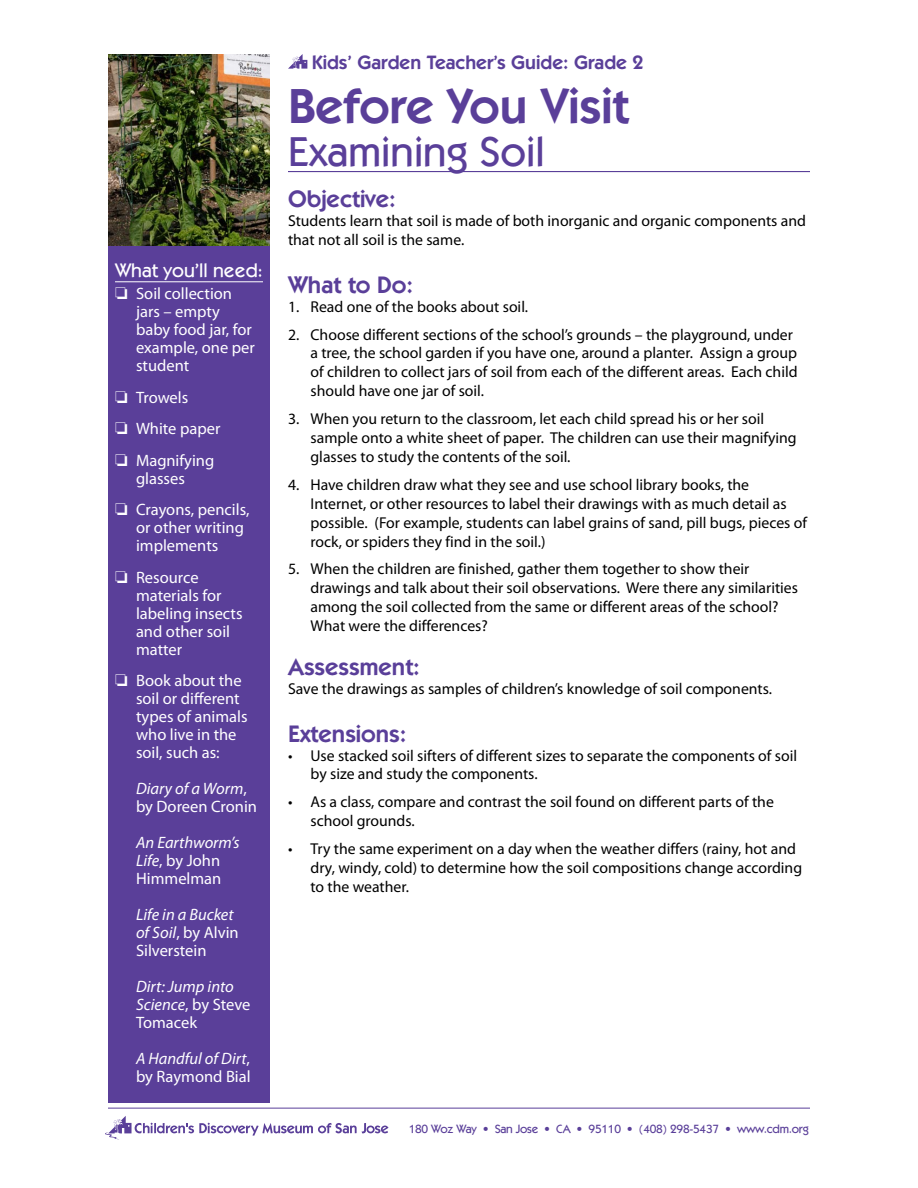
<style>
.page{position:relative;width:918px;height:1188px;background:#fff}
.page>*{position:absolute;margin:0;border:0;box-sizing:border-box;transform-origin:0 0}
.t1{font:600 49.5px "Itc Kabel";color:#5a3f99}
.t2{font:500 42px "Itc Kabel";color:#5a3f99}
.t3{font:600 24px "Itc Kabel";color:#5a3f99}
.t4{font:600 19.5px "Itc Kabel";color:#5a3f99}
.t5{font:500 19.5px "Itc Kabel";color:#fff}
.t6{font:16.5px/18px "Myriad Pro";color:#fff}
.t7{font:italic 16.5px/18px "Myriad Pro";color:#fff}
.t8{font:15.75px/18.9px "Myriad Pro";color:#000}
.t9{font:500 12px "Itc Kabel";letter-spacing:-.02em;color:#5a3f99}
.s1{font-style:italic}
.s2{font-style:normal}
</style>
<div class="page">
<hr style="left:108px;top:1108px;width:702px;height:1px;background:#5a3f99">
<svg style="left:105px;top:1116px;width:283px;height:23px"></svg>
<div style="left:108px;top:54px;width:162px;height:1048px;background:#5a3f99"></div>
<svg style="left:288px;top:54px;width:19px;height:15px"></svg>
<img style="left:108px;top:54px;width:162px;height:191px">
<hr style="left:288px;top:171px;width:522px;height:1px;background:#5a3f99">
<hr style="left:115px;top:281px;width:148px;height:1px;background:#fff">
<p class="t5" style="left:115px;top:259px;width:149px">What you’ll need:</p>
<p class="t6" style="left:136px;top:285px;width:120px;text-indent:-21px">❏ Soil collection jars – empty baby food jar, for example, one per student</p>
<p class="t6" style="left:115px;top:381px;width:107px;line-height:31.5px">❏ Trowels<br>❏ White paper ❏ Magnifying</p>
<p class="t6" style="left:115px;top:462px;width:136px;line-height:31.5px;text-indent:21px">glasses<br>❏ Crayons, pencils,</p>
<p class="t6" style="left:136px;top:519px;width:109px">or other writing implements</p>
<p class="t6" style="left:136px;top:568px;width:108px;text-indent:-21px">❏ Resource materials for labeling insects and other soil matter</p>
<p class="t6" style="left:136px;top:672px;width:113px;text-indent:-21px">❏ Book about the soil or different types of animals who live in the soil, such as:</p>
<p class="t6" style="left:136px;top:780px;width:123px"><span class="s1">Diary of a Worm</span>, by Doreen Cronin</p>
<p class="t7" style="left:136px;top:834px;width:105px">An Earthworm’s<br>Life<span class="s2">, by John<br>Himmelman</span></p>
<p class="t7" style="left:136px;top:906px;width:104px">Life in a Bucket of Soil<span class="s2">, by Alvin<br>Silverstein</span></p>
<p class="t7" style="left:136px;top:978px;width:116px">Dirt: Jump into<br>Science<span class="s2">, by Steve<br>Tomacek</span></p>
<p class="t7" style="left:136px;top:1050px;width:116px">A Handful of Dirt<span class="s2">, by Raymond Bial</span></p>
<p class="t4" style="left:312px;top:51px;width:333px">Kids’ Garden Teacher’s Guide: Grade 2</p>
<h1 class="t1" style="left:288px;top:77px;width:343px">Before You Visit</h1>
<h2 class="t2" style="left:288px;top:127px;width:258px">Examining Soil</h2>
<h3 class="t3" style="left:288px;top:185px;width:109px">Objective:</h3>
<p class="t8" style="left:288px;top:211px;width:520px">Students learn that soil is made of both inorganic and organic components and that not all soil is the same.</p>
<h3 class="t3" style="left:288px;top:270px;width:127px">What to Do:</h3>
<p class="t8" style="left:288px;top:297px;width:242px">1. Read one of the books about soil.</p>
<p class="t8" style="left:311px;top:325px;width:489px;text-indent:-23px">2. Choose different sections of the school’s grounds – the playground, under a tree, the school garden if you have one, around a planter. Assign a group of children to collect jars of soil from each of the different areas. Each child should have one jar of soil.</p>
<p class="t8" style="left:311px;top:409px;width:488px;text-indent:-23px">3. When you return to the classroom, let each child spread his or her soil sample onto a white sheet of paper. The children can use their magnifying glasses to study the contents of the soil.</p>
<p class="t8" style="left:311px;top:475px;width:498px;text-indent:-23px">4. Have children draw what they see and use school library books, the Internet, or other resources to label their drawings with as much detail as possible. (For example, students can label grains of sand, pill bugs, pieces of rock, or spiders they find in the soil.)</p>
<p class="t8" style="left:311px;top:559px;width:489px;text-indent:-23px">5. When the children are finished, gather them together to show their drawings and talk about their soil observations. Were there any similarities among the soil collected from the same or different areas of the school?<br>What were the differences?</p>
<h3 class="t3" style="left:288px;top:652px;width:133px">Assessment:</h3>
<p class="t8" style="left:288px;top:679px;width:486px">Save the drawings as samples of children’s knowledge of soil components.</p>
<h3 class="t3" style="left:288px;top:719px;width:120px">Extensions:</h3>
<p class="t8" style="left:311px;top:746px;width:488px;text-indent:-23px">• Use stacked soil sifters of different sizes to separate the components of soil by size and study the components.</p>
<p class="t8" style="left:311px;top:792px;width:465px;text-indent:-23px">• As a class, compare and contrast the soil found on different parts of the school grounds.</p>
<p class="t8" style="left:311px;top:839px;width:493px;text-indent:-23px">• Try the same experiment on a day when the weather differs (rainy, hot and dry, windy, cold) to determine how the soil compositions change according to the weather.</p>
<p class="t9" style="left:409px;top:1122px;width:401px">180 Woz Way • San Jose • CA • 95110 • (408) 298-5437 • www.cdm.org</p>
</div>
